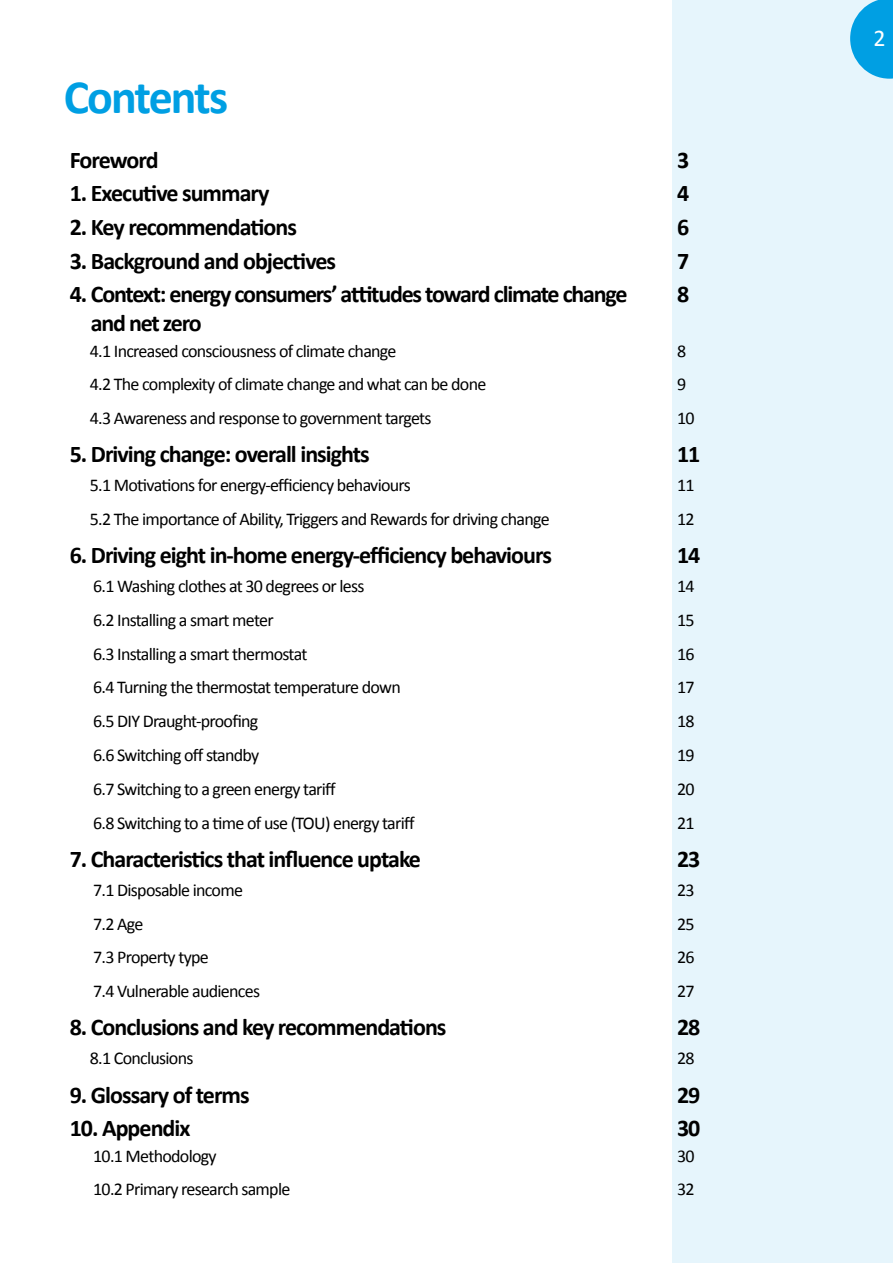
<style>
.page{position:relative;width:893px;height:1263px;background:#fff}
.page>*{position:absolute;margin:0;border:0;box-sizing:border-box;transform-origin:0 0}
.t1{font:700 48px "Calibri";letter-spacing:-.04em;color:#009fe3}
.t2{font:700 24px/28.8px "Calibri";letter-spacing:-.04em;color:#000}
.t3{font:24px "Calibri";color:#fff}
.t4{font:18px "Calibri";letter-spacing:-.04em;color:#000}
</style>
<div class="page">
<div style="left:673px;top:0;width:220px;height:1263px;background:#e6f5fc"></div>
<svg style="left:850px;top:0;width:43px;height:79px"></svg>
<h1 class="t1" style="left:64px;top:67px;width:166px">Contents</h1>
<h2 class="t2" style="left:70px;top:145px;width:90px">Foreword</h2>
<h2 class="t2" style="left:677px;top:145px;width:14px">3</h2>
<h2 class="t2" style="left:70px;top:179px;width:201px">1. Executive summary</h2>
<h2 class="t2" style="left:677px;top:179px;width:14px">4</h2>
<h2 class="t2" style="left:70px;top:212px;width:229px">2. Key recommendations</h2>
<h2 class="t2" style="left:677px;top:212px;width:14px">6</h2>
<h2 class="t2" style="left:70px;top:246px;width:268px">3. Background and objectives</h2>
<h2 class="t2" style="left:677px;top:246px;width:14px">7</h2>
<h2 class="t2" style="left:91px;top:280px;width:538px;text-indent:-21px">4. Context: energy consumers’ attitudes toward climate change and net zero</h2>
<h2 class="t2" style="left:677px;top:280px;width:14px">8</h2>
<p class="t4" style="left:90px;top:339px;width:308px">4.1 Increased consciousness of climate change</p>
<p class="t4" style="left:677px;top:339px;width:11px">8</p>
<p class="t4" style="left:90px;top:373px;width:398px">4.2 The complexity of climate change and what can be done</p>
<p class="t4" style="left:677px;top:373px;width:11px">9</p>
<p class="t4" style="left:90px;top:407px;width:343px">4.3 Awareness and response to government targets</p>
<p class="t4" style="left:677px;top:407px;width:19px">10</p>
<h2 class="t2" style="left:70px;top:440px;width:302px">5. Driving change: overall insights</h2>
<h2 class="t2" style="left:677px;top:440px;width:25px">11</h2>
<p class="t4" style="left:90px;top:474px;width:322px">5.1 Motivations for energy-efficiency behaviours</p>
<p class="t4" style="left:677px;top:474px;width:19px">11</p>
<p class="t4" style="left:90px;top:508px;width:461px">5.2 The importance of Ability, Triggers and Rewards for driving change</p>
<p class="t4" style="left:677px;top:508px;width:19px">12</p>
<h2 class="t2" style="left:70px;top:541px;width:484px">6. Driving eight in-home energy-efficiency behaviours</h2>
<h2 class="t2" style="left:677px;top:541px;width:25px">14</h2>
<p class="t4" style="left:93px;top:575px;width:273px">6.1 Washing clothes at 30 degrees or less</p>
<p class="t4" style="left:677px;top:575px;width:19px">14</p>
<p class="t4" style="left:93px;top:609px;width:182px">6.2 Installing a smart meter</p>
<p class="t4" style="left:677px;top:609px;width:19px">15</p>
<p class="t4" style="left:93px;top:642px;width:216px">6.3 Installing a smart thermostat</p>
<p class="t4" style="left:677px;top:642px;width:19px">16</p>
<p class="t4" style="left:93px;top:676px;width:309px">6.4 Turning the thermostat temperature down</p>
<p class="t4" style="left:677px;top:676px;width:19px">17</p>
<p class="t4" style="left:93px;top:710px;width:167px">6.5 DIY Draught-proofing</p>
<p class="t4" style="left:677px;top:710px;width:19px">18</p>
<p class="t4" style="left:93px;top:744px;width:168px">6.6 Switching off standby</p>
<p class="t4" style="left:677px;top:744px;width:19px">19</p>
<p class="t4" style="left:93px;top:777px;width:244px">6.7 Switching to a green energy tariff</p>
<p class="t4" style="left:677px;top:777px;width:19px">20</p>
<p class="t4" style="left:93px;top:811px;width:323px">6.8 Switching to a time of use (TOU) energy tariff</p>
<p class="t4" style="left:677px;top:811px;width:19px">21</p>
<h2 class="t2" style="left:70px;top:844px;width:353px">7. Characteristics that influence uptake</h2>
<h2 class="t2" style="left:677px;top:844px;width:25px">23</h2>
<p class="t4" style="left:93px;top:878px;width:151px">7.1 Disposable income</p>
<p class="t4" style="left:677px;top:878px;width:19px">23</p>
<p class="t4" style="left:93px;top:912px;width:52px">7.2 Age</p>
<p class="t4" style="left:677px;top:912px;width:19px">25</p>
<p class="t4" style="left:93px;top:946px;width:117px">7.3 Property type</p>
<p class="t4" style="left:677px;top:946px;width:19px">26</p>
<p class="t4" style="left:93px;top:980px;width:168px">7.4 Vulnerable audiences</p>
<p class="t4" style="left:677px;top:980px;width:19px">27</p>
<h2 class="t2" style="left:70px;top:1013px;width:378px">8. Conclusions and key recommendations</h2>
<h2 class="t2" style="left:677px;top:1013px;width:25px">28</h2>
<p class="t4" style="left:90px;top:1047px;width:105px">8.1 Conclusions</p>
<p class="t4" style="left:677px;top:1047px;width:19px">28</p>
<h2 class="t2" style="left:70px;top:1080px;width:181px">9. Glossary of terms</h2>
<h2 class="t2" style="left:677px;top:1080px;width:25px">29</h2>
<h2 class="t2" style="left:70px;top:1114px;width:122px">10. Appendix</h2>
<h2 class="t2" style="left:677px;top:1114px;width:25px">30</h2>
<p class="t4" style="left:93px;top:1144px;width:125px">10.1 Methodology</p>
<p class="t4" style="left:677px;top:1144px;width:19px">30</p>
<p class="t4" style="left:93px;top:1178px;width:199px">10.2 Primary research sample</p>
<p class="t4" style="left:677px;top:1178px;width:19px">32</p>
<h2 class="t3" style="left:874px;top:23px;width:14px">2</h2>
</div>
